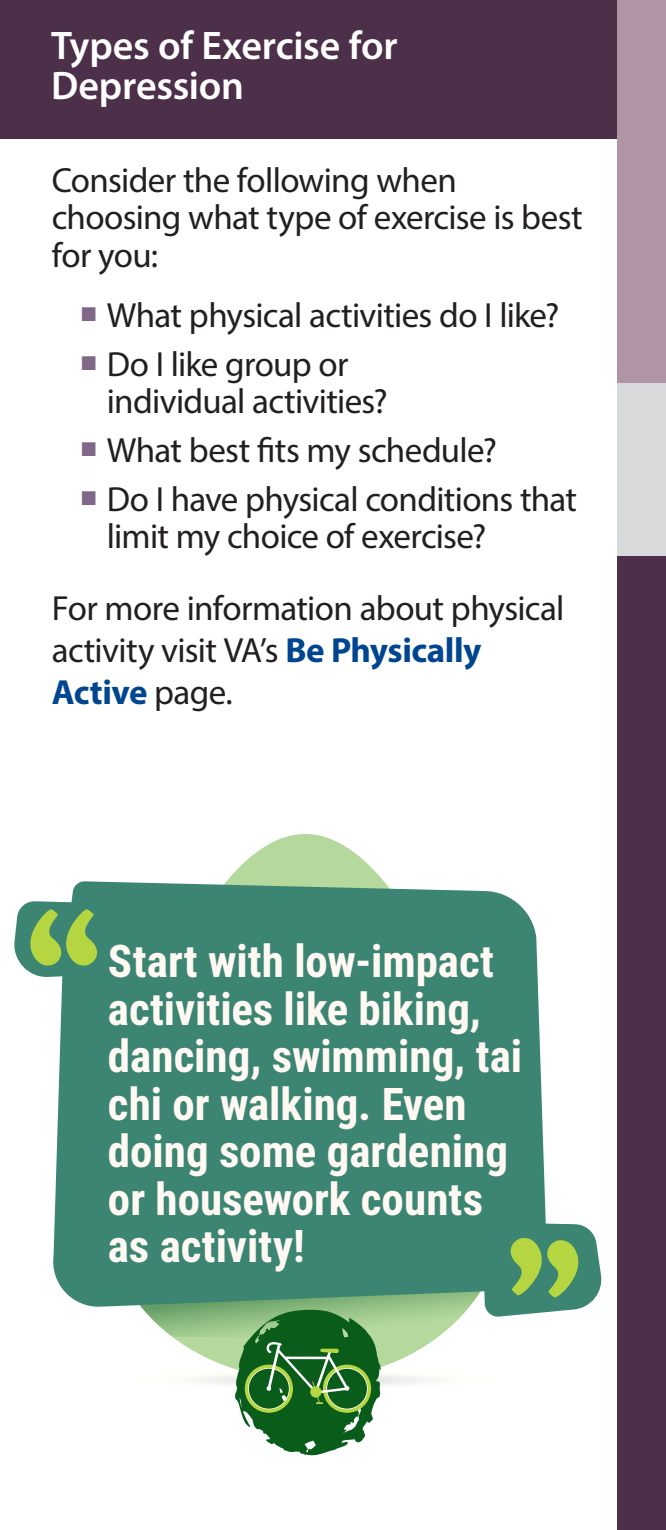
<style>
.page{position:relative;width:666px;height:1530px;background:#fff}
.page>*{position:absolute;margin:0;border:0;box-sizing:border-box;transform-origin:0 0}
.t1{font:700 45px/47.5px "Roboto Condensed";color:#fff8f3}
.t2{font:600 40px/40px "Myriad Pro";letter-spacing:-.005em;color:#fff}
.t3{font:35px/37.5px "Myriad Pro";letter-spacing:-.02em;color:#231f20}
.s1{color:#806788}
.s2{font-weight:700;color:#004590}
</style>
<div class="page">
<div style="left:0;top:0;width:12px;height:138px;background:#4c2f48"></div>
<div style="left:617px;top:8px;width:49px;height:1522px;background:#4c2f48"></div>
<div style="left:617px;top:374px;width:49px;height:182px;background:#d7d9da"></div>
<div style="left:617px;top:0;width:49px;height:382px;background:#af95a6"></div>
<div style="left:12px;top:0;width:605px;height:138px;background:#4c2f48"></div>
<svg style="left:227px;top:834px;width:157px;height:47px;fill:#b5d99d"></svg>
<svg style="left:14px;top:881px;width:588px;height:426px;fill:#3b8572"></svg>
<svg style="left:19px;top:909px;width:91px;height:68px;background:#6aa463"></svg>
<svg style="left:122px;top:1226px;width:467px;height:230px"></svg>
<p class="t2" style="left:51px;top:25px;width:348px">Types of Exercise for<br>Depression</p>
<p class="t3" style="left:52px;top:161px;width:532px">Consider the following when choosing what type of exercise is best for you:</p>
<p class="t3" style="left:79px;top:296px;width:482px"><span class="s1">•</span> What physical activities do I like?</p>
<p class="t3" style="left:107px;top:345px;width:282px;text-indent:-28px"><span class="s1">•</span> Do I like group or individual activities?</p>
<p class="t3" style="left:79px;top:431px;width:419px"><span class="s1">•</span> What best fits my schedule?</p>
<p class="t3" style="left:107px;top:480px;width:472px;text-indent:-28px"><span class="s1">•</span> Do I have physical conditions that limit my choice of exercise?</p>
<p class="t3" style="left:52px;top:586px;width:514px;line-height:42px">For more information about physical activity visit VA’s <span class="s2">Be Physically<br>Active</span> page.</p>
<p class="t1" style="left:108px;top:936px;width:416px">Start with low-impact activities like biking, dancing, swimming, tai chi or walking. Even doing some gardening or housework counts as activity!</p>
</div>
